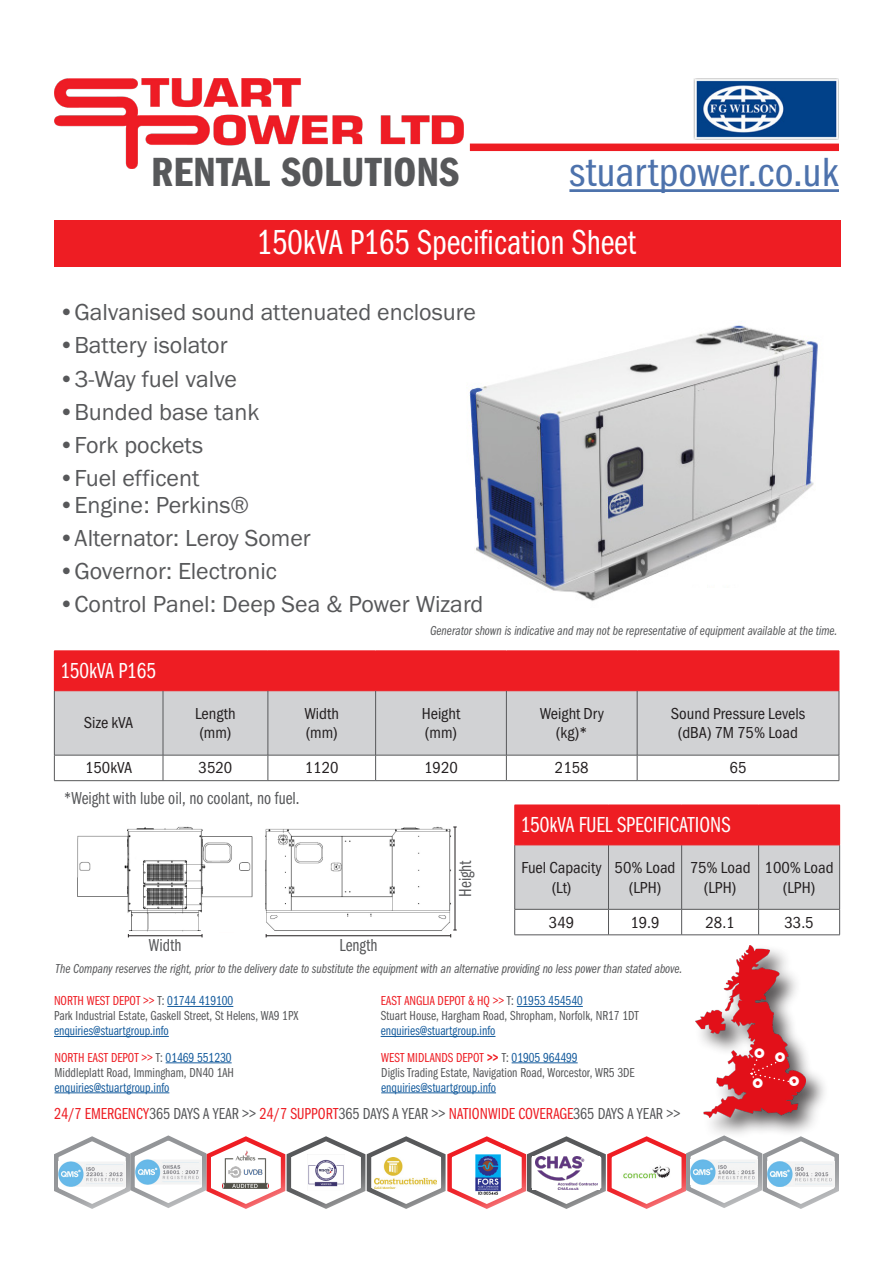
<style>
.page{position:relative;width:893px;height:1263px;background:#fff}
.page>*{position:absolute;margin:0;border:0;box-sizing:border-box;transform-origin:0 0}
.t1{font:42.3px "Franklin Gothic URW Com Boo";color:#4d72ac;scale:1.14 1}
.t2{font:42.3px "Franklin Gothic URW Com Dem";color:#57585a;scale:1.14 1}
.t3{font:36px "Franklin Gothic URW Com Boo";color:#fff}
.t4{font:24px "Franklin Gothic URW Boo";color:#57585a}
.t5{font:22.5px "Franklin Gothic URW Com Boo";color:#fff}
.t6{font:18px "Franklin Gothic URW Com Boo";color:#57585a}
.t7{font:16.5px/19.8px "Franklin Gothic URW Cond";color:#231f20;text-align:center}
.t8{font:16.5px "Franklin Gothic URW Com Boo";color:#ee1d23}
.t9{font:13.5px "Franklin Gothic URW Com Boo Ita";color:#57585a}
.t10{font:13.5px "Franklin Gothic URW Com Boo";color:#57585a}
.t11{font:13.5px "Franklin Gothic URW Com Boo";color:#ee1d23}
.t12{font:13.5px "Franklin Gothic URW Com Boo";color:#175d9e}
.s1{font-family:"Franklin Gothic URW Com Boo"}
.s2{color:#57585a}
.s3{color:#175d9e}
.s4{font-family:"Franklin Gothic URW Com Dem"}
</style>
<div class="page">
<div style="left:54px;top:221px;width:786px;height:46px;background:#ee1d23"></div>
<svg style="left:54px;top:1135px;width:785px;height:74px"></svg>
<img style="left:691px;top:1159px;width:66px;height:25px">
<img style="left:767px;top:1161px;width:68px;height:25px">
<img style="left:54px;top:79px;width:409px;height:90px">
<div style="left:470px;top:144px;width:369px;height:7px;background:#ee1d23"></div>
<img style="left:469px;top:325px;width:349px;height:276px">
<div style="left:54px;top:651px;width:785px;height:40px;background:#ee1d23"></div>
<div style="left:55px;top:691px;width:784px;height:64px;background:#d1d2d4"></div>
<hr style="left:54px;top:650px;width:109px;height:1px;background:#ee1d23">
<hr style="left:163px;top:650px;width:105px;height:1px;background:#ee1d23">
<hr style="left:268px;top:650px;width:108px;height:1px;background:#ee1d23">
<hr style="left:376px;top:650px;width:130px;height:1px;background:#ee1d23">
<hr style="left:506px;top:650px;width:131px;height:1px;background:#ee1d23">
<hr style="left:637px;top:650px;width:202px;height:1px;background:#ee1d23">
<hr style="left:839px;top:651px;width:1px;height:39px;background:#ee1d23">
<hr style="left:54px;top:691px;width:1px;height:64px;background:#57585a">
<hr style="left:163px;top:691px;width:1px;height:64px;background:#57585a">
<hr style="left:268px;top:691px;width:1px;height:64px;background:#57585a">
<hr style="left:375px;top:691px;width:1px;height:64px;background:#57585a">
<hr style="left:506px;top:691px;width:1px;height:64px;background:#57585a">
<hr style="left:637px;top:691px;width:1px;height:64px;background:#57585a">
<hr style="left:839px;top:691px;width:1px;height:64px;background:#57585a">
<svg style="left:54px;top:755px;width:786px;height:26px"></svg>
<hr style="left:54px;top:780px;width:109px;height:1px;background:#57585a">
<hr style="left:163px;top:780px;width:105px;height:1px;background:#57585a">
<hr style="left:268px;top:780px;width:108px;height:1px;background:#57585a">
<hr style="left:376px;top:780px;width:130px;height:1px;background:#57585a">
<hr style="left:506px;top:780px;width:131px;height:1px;background:#57585a">
<hr style="left:637px;top:780px;width:202px;height:1px;background:#57585a">
<img style="left:77px;top:826px;width:378px;height:106px">
<hr style="left:569px;top:189px;width:270px;height:3px;background:#4d72ac">
<img style="left:694px;top:79px;width:145px;height:60px">
<div style="left:515px;top:805px;width:325px;height:40px;background:#ee1d23"></div>
<svg style="left:514px;top:846px;width:326px;height:88px"></svg>
<hr style="left:514px;top:934px;width:94px;height:1px;background:#57585a">
<hr style="left:608px;top:934px;width:74px;height:1px;background:#57585a">
<hr style="left:682px;top:934px;width:77px;height:1px;background:#57585a">
<hr style="left:759px;top:934px;width:81px;height:1px;background:#57585a">
<hr style="left:514px;top:805px;width:1px;height:40px;background:#ee1d23">
<hr style="left:514px;top:845px;width:94px;height:1px;background:#ee1d23">
<hr style="left:608px;top:845px;width:74px;height:1px;background:#ee1d23">
<hr style="left:682px;top:845px;width:77px;height:1px;background:#ee1d23">
<hr style="left:759px;top:845px;width:81px;height:1px;background:#ee1d23">
<div style="left:694px;top:943px;width:136px;height:197px;background:#231f20;opacity:.75"></div>
<img style="left:695px;top:946px;width:111px;height:172px">
<hr style="left:455px;top:827px;width:1px;height:103px;background:#231f20">
<hr style="left:266px;top:935px;width:185px;height:1px;background:#231f20">
<svg style="left:450px;top:930px;width:7px;height:7px"></svg>
<hr style="left:128px;top:935px;width:74px;height:1px;background:#231f20">
<div style="left:662px;top:588px;width:177px;height:36px;background:#fff"></div>
<hr style="left:166px;top:1062px;width:66px;height:1px;background:#175d9e">
<hr style="left:55px;top:1092px;width:114px;height:1px;background:#175d9e">
<hr style="left:167px;top:1006px;width:66px;height:1px;background:#175d9e">
<hr style="left:54px;top:1036px;width:115px;height:1px;background:#175d9e">
<hr style="left:512px;top:1062px;width:66px;height:1px;background:#175d9e">
<hr style="left:381px;top:1092px;width:115px;height:1px;background:#175d9e">
<hr style="left:517px;top:1006px;width:66px;height:1px;background:#175d9e">
<hr style="left:381px;top:1036px;width:114px;height:1px;background:#175d9e">
<svg style="left:750px;top:1048px;width:49px;height:40px;background:#d72830"></svg>
<p class="t2" style="left:151px;top:143px;width:271px">RENTAL SOLUTIONS</p>
<p class="t1" style="left:569px;top:144px;width:238px">stuartpower.co.uk</p>
<p class="t3" style="left:257px;top:217px;width:381px">150kVA P165 Specification Sheet</p>
<p class="t4" style="left:58px;top:297px;width:419px">•Galvanised sound attenuated enclosure</p>
<p class="t4" style="left:58px;top:331px;width:171px">•Battery isolator</p>
<p class="t4" style="left:58px;top:364px;width:180px">•3-Way fuel valve</p>
<p class="t4" style="left:58px;top:397px;width:203px">•Bunded base tank</p>
<p class="t4" style="left:58px;top:430px;width:146px">•Fork pockets</p>
<p class="t4" style="left:58px;top:463px;width:143px">•Fuel efficent</p>
<p class="t4" style="left:58px;top:490px;width:192px">•Engine: Perkins®</p>
<p class="t4" style="left:58px;top:523px;width:254px">•Alternator: Leroy Somer</p>
<p class="t4" style="left:58px;top:556px;width:220px"><span class="s1">•</span>Governor: Electronic</p>
<p class="t4" style="left:58px;top:589px;width:427px"><span class="s1">•</span>Control Panel: Deep Sea &amp; Power Wizard</p>
<p class="t5" style="left:60px;top:656px;width:97px">150kVA P165</p>
<p class="t7" style="left:84px;top:712px;width:51px">Size kVA</p>
<p class="t7" style="left:195px;top:702px;width:42px">Length</p>
<p class="t7" style="left:200px;top:722px;width:33px">(mm)</p>
<p class="t7" style="left:304px;top:702px;width:36px">Width</p>
<p class="t7" style="left:306px;top:722px;width:33px">(mm)</p>
<p class="t9" style="left:430px;top:623px;width:409px">Generator shown is indicative and may not be representative of equipment available at the time.</p>
<p class="t7" style="left:422px;top:702px;width:40px">Height</p>
<p class="t7" style="left:425px;top:722px;width:33px">(mm)</p>
<p class="t7" style="left:540px;top:702px;width:66px">Weight Dry</p>
<p class="t7" style="left:556px;top:722px;width:33px">(kg)*</p>
<p class="t7" style="left:671px;top:702px;width:136px">Sound Pressure Levels</p>
<p class="t7" style="left:678px;top:722px;width:121px">(dBA) 7M 75% Load</p>
<p class="t7" style="left:85px;top:757px;width:49px">150kVA</p>
<p class="t7" style="left:199px;top:757px;width:35px">3520</p>
<p class="t7" style="left:305px;top:757px;width:35px">1120</p>
<p class="t7" style="left:424px;top:757px;width:35px">1920</p>
<p class="t7" style="left:555px;top:757px;width:35px">2158</p>
<p class="t7" style="left:730px;top:757px;width:18px">65</p>
<p class="t6" style="left:64px;top:786px;width:237px">*Weight with lube oil, no coolant, no fuel.</p>
<p class="t6" style="left:149px;top:933px;width:34px">Width</p>
<p class="t6" style="left:339px;top:933px;width:40px">Length</p>
<p class="t6" style="left:453px;top:897px;width:38px;rotate:-90deg">Height</p>
<p class="t5" style="left:521px;top:810px;width:211px">150kVA FUEL SPECIFICATIONS</p>
<p class="t7" style="left:521px;top:856px;width:82px">Fuel Capacity (Lt)</p>
<p class="t7" style="left:615px;top:856px;width:62px">50% Load</p>
<p class="t7" style="left:690px;top:856px;width:62px">75% Load</p>
<p class="t7" style="left:704px;top:876px;width:33px">(LPH)</p>
<p class="t7" style="left:629px;top:876px;width:33px">(LPH)</p>
<p class="t7" style="left:765px;top:856px;width:71px">100% Load</p>
<p class="t7" style="left:783px;top:876px;width:33px">(LPH)</p>
<p class="t7" style="left:549px;top:911px;width:27px">349</p>
<p class="t7" style="left:630px;top:911px;width:31px">19.9</p>
<p class="t7" style="left:705px;top:911px;width:31px">28.1</p>
<p class="t7" style="left:784px;top:911px;width:31px">33.5</p>
<p class="t9" style="left:55px;top:961px;width:629px">The Company reserves the right, prior to the delivery date to substitute the equipment with an alternative providing no less power than stated above.</p>
<p class="t11" style="left:54px;top:991px;width:181px">NORTH WEST DEPOT &gt;&gt; <span class="s2">T:</span> <span class="s3">01744 419100</span></p>
<p class="t10" style="left:54px;top:1006px;width:246px">Park Industrial Estate, Gaskell Street, St Helens, WA9 1PX</p>
<p class="t12" style="left:54px;top:1021px;width:116px">enquiries@stuartgroup.info</p>
<p class="t11" style="left:55px;top:1048px;width:179px">NORTH EAST DEPOT &gt;&gt; <span class="s2">T:</span> <span class="s3">01469 551230</span></p>
<p class="t10" style="left:55px;top:1063px;width:181px">Middleplatt Road, Immingham, DN40 1AH</p>
<p class="t12" style="left:55px;top:1078px;width:116px">enquiries@stuartgroup.info</p>
<p class="t11" style="left:381px;top:991px;width:204px">EAST ANGLIA DEPOT &amp; HQ &gt;&gt; <span class="s2">T:</span> <span class="s3">01953 454540</span></p>
<p class="t10" style="left:381px;top:1006px;width:260px">Stuart House, Hargham Road, Shropham, Norfolk, NR17 1DT</p>
<p class="t12" style="left:381px;top:1021px;width:116px">enquiries@stuartgroup.info</p>
<p class="t11" style="left:381px;top:1048px;width:198px">WEST MIDLANDS DEPOT <span class="s4">&gt;&gt;</span> <span class="s2">T:</span> <span class="s3">01905 964499</span></p>
<p class="t10" style="left:381px;top:1063px;width:255px">Diglis Trading Estate, Navigation Road, Worcestor, WR5 3DE</p>
<p class="t12" style="left:381px;top:1078px;width:116px">enquiries@stuartgroup.info</p>
<p class="t8" style="left:54px;top:1102px;width:628px">24/7 EMERGENCY<span class="s2">365 DAYS A YEAR &gt;&gt;</span> 24/7 SUPPORT<span class="s2">365 DAYS A YEAR &gt;&gt;</span> NATIONWIDE COVERAGE<span class="s2">365 DAYS A YEAR &gt;&gt;</span></p>
</div>
